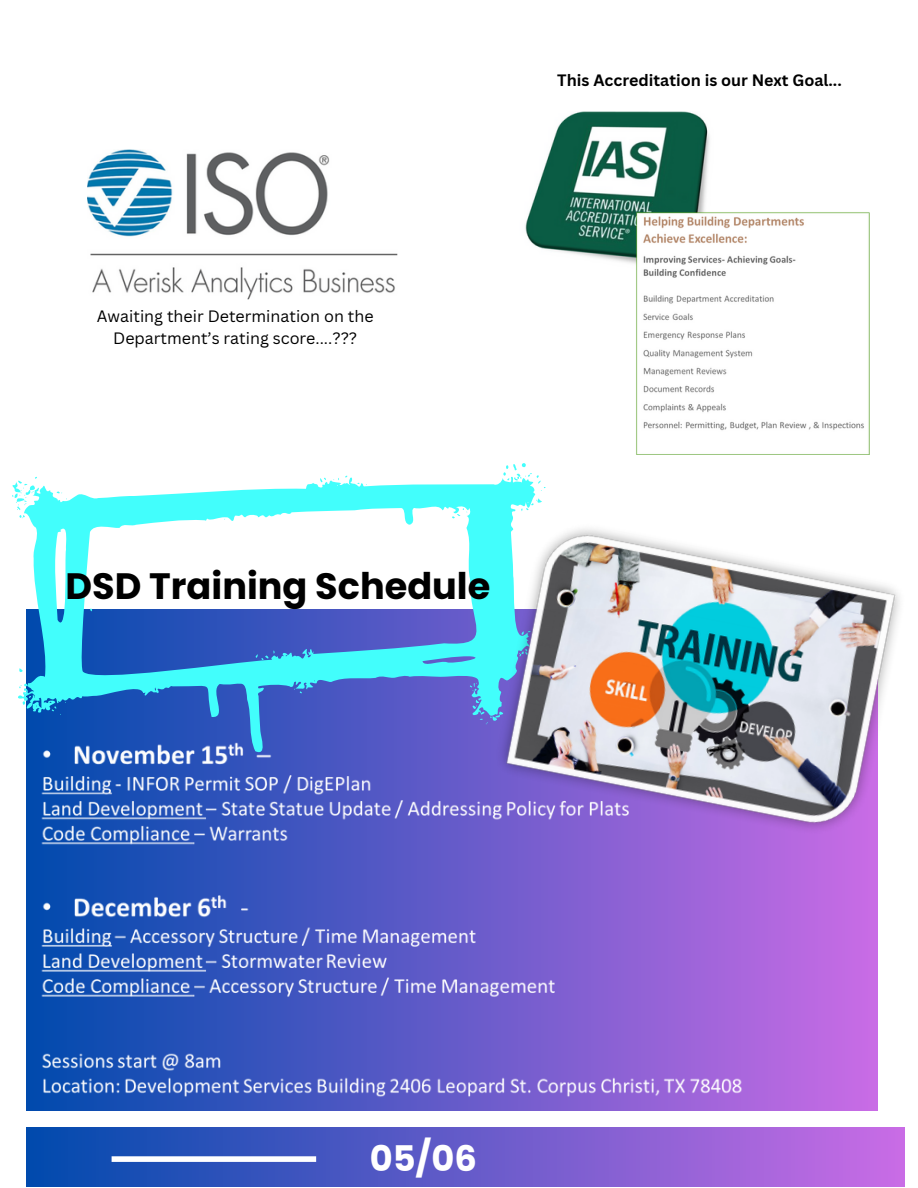
<style>
.page{position:relative;width:918px;height:1188px;background:#fff}
.page>*{position:absolute;margin:0;border:0;box-sizing:border-box;transform-origin:0 0}
.t1{font:700 36.75px "Poppins";color:#000}
.t2{font:700 35.25px "Poppins";color:#fff}
.t3{font:16.05px/21.9px "Canva Sans";color:#000;text-align:center}
.t4{font:700 16.05px "Canva Sans";color:#000}
</style>
<div class="page">
<img style="left:87px;top:150px;width:311px;height:149px">
<img style="left:525px;top:112px;width:185px;height:152px">
<img style="left:635px;top:210px;width:234px;height:244px">
<div style="left:26px;top:1128px;width:878px;height:58px;background:linear-gradient(to right,#004aad,#c96ce6)"></div>
<div style="left:112px;top:1156px;width:204px;height:6px;background:#fff"></div>
<svg style="left:12px;top:463px;width:534px;height:266px"></svg>
<img style="left:484px;top:505px;width:416px;height:224px">
<img style="left:26px;top:729px;width:852px;height:382px">
<p class="t4" style="left:557px;top:69px;width:286px">This Accreditation is our Next Goal...</p>
<p class="t3" style="left:97px;top:305px;width:278px">Awaiting their Determination on the<br>Department’s rating score....???</p>
<p class="t1" style="left:66px;top:561px;width:426px">DSD Training Schedule</p>
<p class="t2" style="left:370px;top:1134px;width:109px">05/06</p>
</div>
